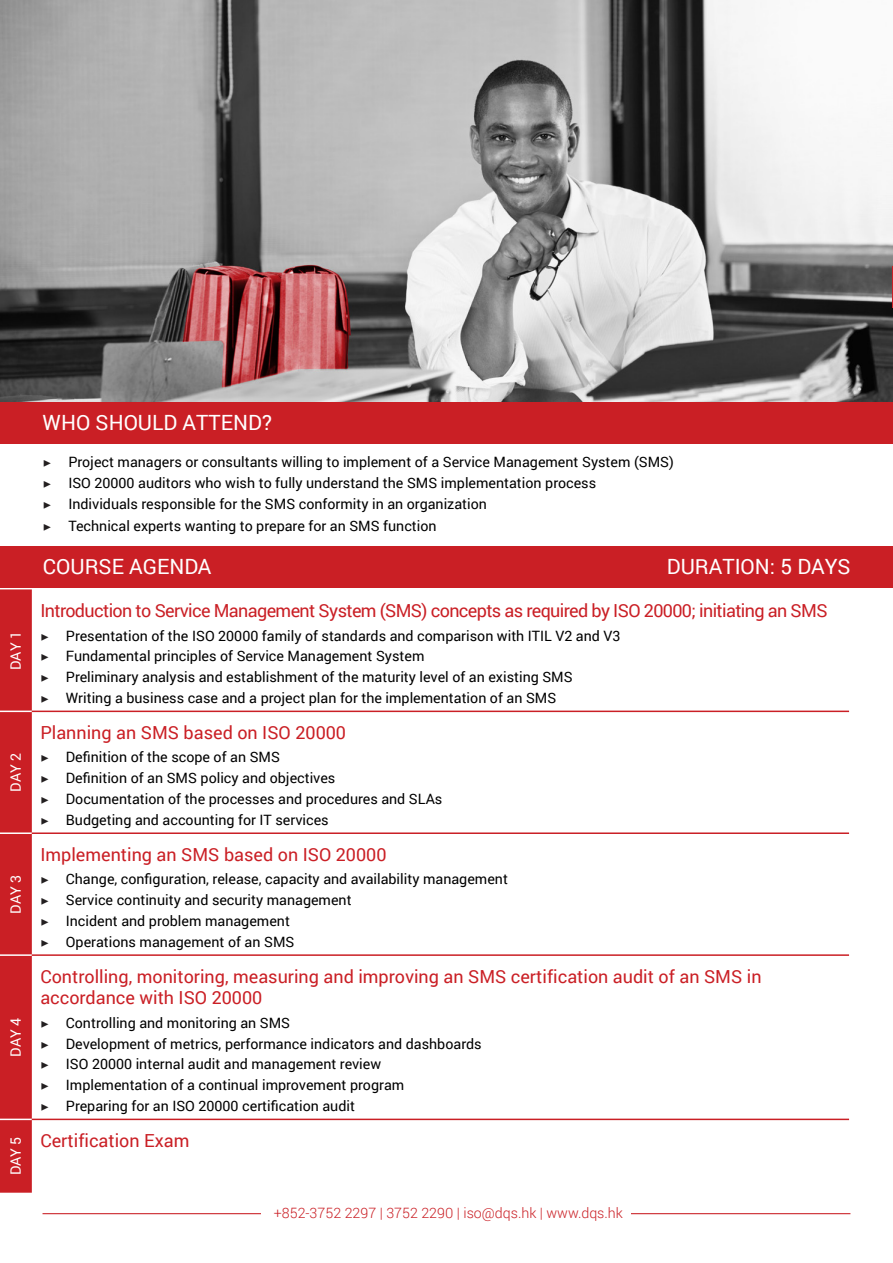
<style>
.page{position:relative;width:893px;height:1263px;background:#fff}
.page>*{position:absolute;margin:0;border:0;box-sizing:border-box;transform-origin:0 0}
.t1{font:21px "Roboto";color:#fff}
.t2{font:18px/21.6px "Roboto";color:#ca1f25}
.t3{font:18px "Roboto";letter-spacing:-.035em;color:#ca1f25}
.Bullet_Points{font:14.25px "Roboto";color:#000}
.t4{font:300 14.25px "Roboto";color:#ca1f25}
.t5{font:14.25px "Roboto";letter-spacing:-.005em;color:#fff}
.s1{font-family:"Minion Pro";color:#231f20}
</style>
<div class="page">
<hr style="left:892px;top:462px;width:1px;height:41px;background:#ca1f25">
<img style="left:0;top:0;width:893px;height:402px">
<div style="left:0;top:546px;width:893px;height:41px;background:#ca1f25"></div>
<div style="left:0;top:589px;width:32px;height:604px;background:#ca1f25"></div>
<hr style="left:0;top:711px;width:32px;height:1px;background:#fff">
<hr style="left:0;top:832px;width:32px;height:2px;background:#fff">
<hr style="left:0;top:954px;width:32px;height:2px;background:#fff">
<hr style="left:0;top:1118px;width:32px;height:2px;background:#fff">
<hr style="left:32px;top:711px;width:817px;height:1px;background:#ca1f25">
<hr style="left:32px;top:832px;width:817px;height:2px;background:#ca1f25">
<hr style="left:32px;top:954px;width:817px;height:2px;background:#ca1f25">
<hr style="left:32px;top:1118px;width:817px;height:2px;background:#ca1f25">
<div style="left:0;top:402px;width:893px;height:41px;background:#ca1f25"></div>
<hr style="left:43px;top:1213px;width:807px;height:1px;background:#ca1f25">
<div style="left:261px;top:1207px;width:370px;height:30px;background:#fff"></div>
<p class="t1" style="left:43px;top:408px;width:231px">WHO SHOULD ATTEND?</p>
<p class="t5" style="left:6px;top:670px;width:40px;rotate:-90deg">DAY 1</p>
<p class="t5" style="left:6px;top:792px;width:40px;rotate:-90deg">DAY 2</p>
<p class="t5" style="left:6px;top:913px;width:40px;rotate:-90deg">DAY 3</p>
<p class="t5" style="left:6px;top:1056px;width:40px;rotate:-90deg">DAY 4</p>
<p class="Bullet_Points" style="left:43px;top:451px;width:633px"><span class="s1">▶</span> Project managers or consultants willing to implement of a Service Management System (SMS)</p>
<p class="Bullet_Points" style="left:43px;top:473px;width:555px"><span class="s1">▶</span> ISO 20000 auditors who wish to fully understand the SMS implementation process</p>
<p class="Bullet_Points" style="left:43px;top:494px;width:446px"><span class="s1">▶</span> Individuals responsible for the SMS conformity in an organization</p>
<p class="Bullet_Points" style="left:43px;top:515px;width:395px"><span class="s1">▶</span> Technical experts wanting to prepare for an SMS function</p>
<p class="t1" style="left:43px;top:551px;width:170px">COURSE AGENDA</p>
<p class="t1" style="left:667px;top:551px;width:185px">DURATION: 5 DAYS</p>
<p class="t3" style="left:40px;top:598px;width:789px">Introduction to Service Management System (SMS) concepts as required by ISO 20000; initiating an SMS</p>
<p class="Bullet_Points" style="left:40px;top:625px;width:582px"><span class="s1">▶</span> Presentation of the ISO 20000 family of standards and comparison with ITIL V2 and V3</p>
<p class="Bullet_Points" style="left:40px;top:646px;width:386px"><span class="s1">▶</span> Fundamental principles of Service Management System</p>
<p class="Bullet_Points" style="left:40px;top:667px;width:534px"><span class="s1">▶</span> Preliminary analysis and establishment of the maturity level of an existing SMS</p>
<p class="Bullet_Points" style="left:40px;top:688px;width:517px"><span class="s1">▶</span> Writing a business case and a project plan for the implementation of an SMS</p>
<p class="t2" style="left:40px;top:721px;width:307px">Planning an SMS based on ISO 20000</p>
<p class="Bullet_Points" style="left:40px;top:747px;width:241px"><span class="s1">▶</span> Definition of the scope of an SMS</p>
<p class="Bullet_Points" style="left:40px;top:768px;width:296px"><span class="s1">▶</span> Definition of an SMS policy and objectives</p>
<p class="Bullet_Points" style="left:40px;top:789px;width:403px"><span class="s1">▶</span> Documentation of the processes and procedures and SLAs</p>
<p class="Bullet_Points" style="left:40px;top:810px;width:290px"><span class="s1">▶</span> Budgeting and accounting for IT services</p>
<p class="t2" style="left:40px;top:843px;width:348px">Implementing an SMS based on ISO 20000</p>
<p class="Bullet_Points" style="left:40px;top:869px;width:469px"><span class="s1">▶</span> Change, configuration, release, capacity and availability management</p>
<p class="Bullet_Points" style="left:40px;top:890px;width:313px"><span class="s1">▶</span> Service continuity and security management</p>
<p class="Bullet_Points" style="left:40px;top:911px;width:251px"><span class="s1">▶</span> Incident and problem management</p>
<p class="Bullet_Points" style="left:40px;top:931px;width:256px"><span class="s1">▶</span> Operations management of an SMS</p>
<p class="t2" style="left:40px;top:964px;width:723px">Controlling, monitoring, measuring and improving an SMS certification audit of an SMS in accordance with ISO 20000</p>
<p class="Bullet_Points" style="left:40px;top:1013px;width:251px"><span class="s1">▶</span> Controlling and monitoring an SMS</p>
<p class="Bullet_Points" style="left:40px;top:1033px;width:443px"><span class="s1">▶</span> Development of metrics, performance indicators and dashboards</p>
<p class="Bullet_Points" style="left:40px;top:1054px;width:342px"><span class="s1">▶</span> ISO 20000 internal audit and management review</p>
<p class="Bullet_Points" style="left:40px;top:1075px;width:365px"><span class="s1">▶</span> Implementation of a continual improvement program</p>
<p class="Bullet_Points" style="left:40px;top:1096px;width:316px"><span class="s1">▶</span> Preparing for an ISO 20000 certification audit</p>
<p class="t5" style="left:6px;top:1175px;width:40px;rotate:-90deg">DAY 5</p>
<p class="t2" style="left:40px;top:1129px;width:151px">Certification Exam</p>
<p class="t4" style="left:274px;top:1203px;width:350px">+852-3752 2297 | 3752 2290 | iso@dqs.hk | www.dqs.hk</p>
</div>
